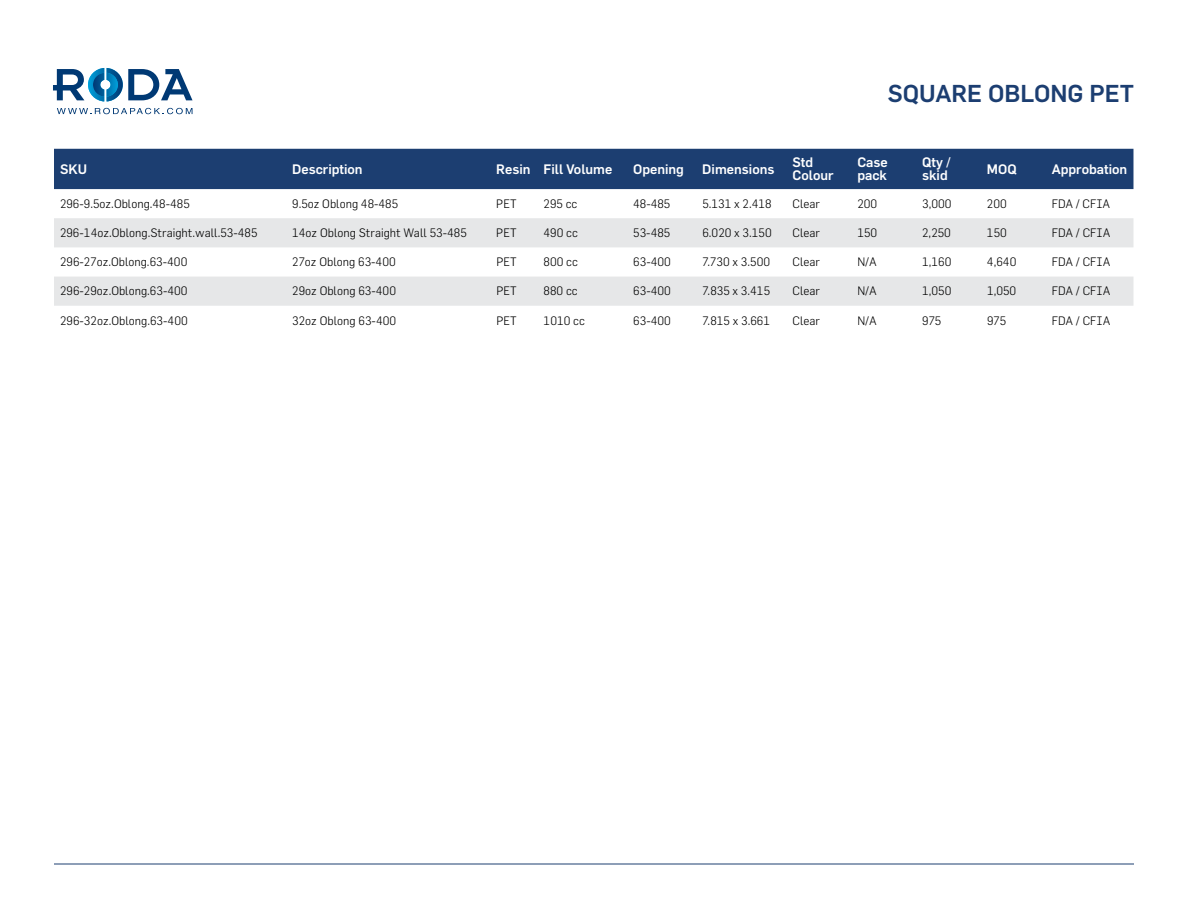
<style>
.page{position:relative;width:1188px;height:918px;background:#fff}
.page>*{position:absolute;margin:0;border:0;box-sizing:border-box;transform-origin:0 0}
.t1{font:500 24px "Flama";color:#1c3e71}
.t2{font:500 13.5px/13.5px "Flama";color:#fff}
.t3{font:300 12px "Flama";color:#000}
</style>
<div class="page">
<svg style="left:57px;top:108px;width:136px;height:6px"></svg>
<svg style="left:53px;top:68px;width:140px;height:33px"></svg>
<img style="left:88px;top:68px;width:16px;height:33px">
<img style="left:107px;top:68px;width:16px;height:33px">
<img style="left:93px;top:73px;width:11px;height:24px">
<img style="left:107px;top:73px;width:11px;height:24px">
<hr style="left:54px;top:864px;width:1080px;height:1px;background:#1c3e71">
<div style="left:54px;top:149px;width:1079px;height:40px;background:#1c3e71"></div>
<svg style="left:54px;top:218px;width:1079px;height:88px;fill:#e6e7e8"></svg>
<h1 class="t1" style="left:888px;top:79px;width:248px">SQUARE OBLONG PET</h1>
<p class="t2" style="left:60px;top:162px;width:29px">SKU</p>
<p class="t2" style="left:292px;top:162px;width:72px">Description</p>
<p class="t2" style="left:496px;top:162px;width:118px">Resin Fill Volume</p>
<p class="t2" style="left:633px;top:162px;width:52px">Opening</p>
<p class="t2" style="left:702px;top:162px;width:74px">Dimensions</p>
<p class="t2" style="left:793px;top:155px;width:43px">Std<br>Colour</p>
<p class="t2" style="left:857px;top:155px;width:32px">Case pack</p>
<p class="t2" style="left:922px;top:155px;width:30px">Qty / skid</p>
<p class="t2" style="left:987px;top:162px;width:31px">MOQ</p>
<p class="t2" style="left:1052px;top:162px;width:77px">Approbation</p>
<p class="t3" style="left:60px;top:196px;width:131px">296-9.5oz.Oblong.48-485</p>
<p class="t3" style="left:292px;top:196px;width:108px">9.5oz Oblong 48-485</p>
<p class="t3" style="left:496px;top:196px;width:22px">PET</p>
<p class="t3" style="left:544px;top:196px;width:35px">295 cc</p>
<p class="t3" style="left:633px;top:196px;width:39px">48-485</p>
<p class="t3" style="left:702px;top:196px;width:71px">5.131 x 2.418</p>
<p class="t3" style="left:793px;top:196px;width:29px">Clear</p>
<p class="t3" style="left:857px;top:196px;width:21px">200</p>
<p class="t3" style="left:922px;top:196px;width:31px">3,000</p>
<p class="t3" style="left:987px;top:196px;width:21px">200</p>
<p class="t3" style="left:1052px;top:196px;width:60px">FDA / CFIA</p>
<p class="t3" style="left:60px;top:226px;width:199px">296-14oz.Oblong.Straight.wall.53-485</p>
<p class="t3" style="left:292px;top:226px;width:176px">14oz Oblong Straight Wall 53-485</p>
<p class="t3" style="left:496px;top:226px;width:22px">PET</p>
<p class="t3" style="left:544px;top:226px;width:36px">490 cc</p>
<p class="t3" style="left:633px;top:226px;width:39px">53-485</p>
<p class="t3" style="left:702px;top:226px;width:71px">6.020 x 3.150</p>
<p class="t3" style="left:793px;top:226px;width:29px">Clear</p>
<p class="t3" style="left:857px;top:226px;width:21px">150</p>
<p class="t3" style="left:922px;top:226px;width:30px">2,250</p>
<p class="t3" style="left:987px;top:226px;width:21px">150</p>
<p class="t3" style="left:1052px;top:226px;width:60px">FDA / CFIA</p>
<p class="t3" style="left:60px;top:255px;width:129px">296-27oz.Oblong.63-400</p>
<p class="t3" style="left:292px;top:255px;width:105px">27oz Oblong 63-400</p>
<p class="t3" style="left:496px;top:255px;width:22px">PET</p>
<p class="t3" style="left:544px;top:255px;width:36px">800 cc</p>
<p class="t3" style="left:633px;top:255px;width:39px">63-400</p>
<p class="t3" style="left:702px;top:255px;width:69px">7.730 x 3.500</p>
<p class="t3" style="left:793px;top:255px;width:29px">Clear</p>
<p class="t3" style="left:857px;top:255px;width:21px">N/A</p>
<p class="t3" style="left:922px;top:255px;width:31px">1,160</p>
<p class="t3" style="left:987px;top:255px;width:31px">4,640</p>
<p class="t3" style="left:1052px;top:255px;width:60px">FDA / CFIA</p>
<p class="t3" style="left:60px;top:284px;width:129px">296-29oz.Oblong.63-400</p>
<p class="t3" style="left:292px;top:284px;width:105px">29oz Oblong 63-400</p>
<p class="t3" style="left:496px;top:284px;width:22px">PET</p>
<p class="t3" style="left:544px;top:284px;width:36px">880 cc</p>
<p class="t3" style="left:633px;top:284px;width:39px">63-400</p>
<p class="t3" style="left:702px;top:284px;width:69px">7.835 x 3.415</p>
<p class="t3" style="left:793px;top:284px;width:29px">Clear</p>
<p class="t3" style="left:857px;top:284px;width:21px">N/A</p>
<p class="t3" style="left:922px;top:284px;width:31px">1,050</p>
<p class="t3" style="left:987px;top:284px;width:31px">1,050</p>
<p class="t3" style="left:1052px;top:284px;width:60px">FDA / CFIA</p>
<p class="t3" style="left:60px;top:313px;width:129px">296-32oz.Oblong.63-400</p>
<p class="t3" style="left:292px;top:313px;width:105px">32oz Oblong 63-400</p>
<p class="t3" style="left:496px;top:313px;width:22px">PET</p>
<p class="t3" style="left:544px;top:313px;width:43px">1010 cc</p>
<p class="t3" style="left:633px;top:313px;width:39px">63-400</p>
<p class="t3" style="left:702px;top:313px;width:69px">7.815 x 3.661</p>
<p class="t3" style="left:793px;top:313px;width:29px">Clear</p>
<p class="t3" style="left:857px;top:313px;width:21px">N/A</p>
<p class="t3" style="left:922px;top:313px;width:21px">975</p>
<p class="t3" style="left:987px;top:313px;width:21px">975</p>
<p class="t3" style="left:1052px;top:313px;width:60px">FDA / CFIA</p>
</div>
